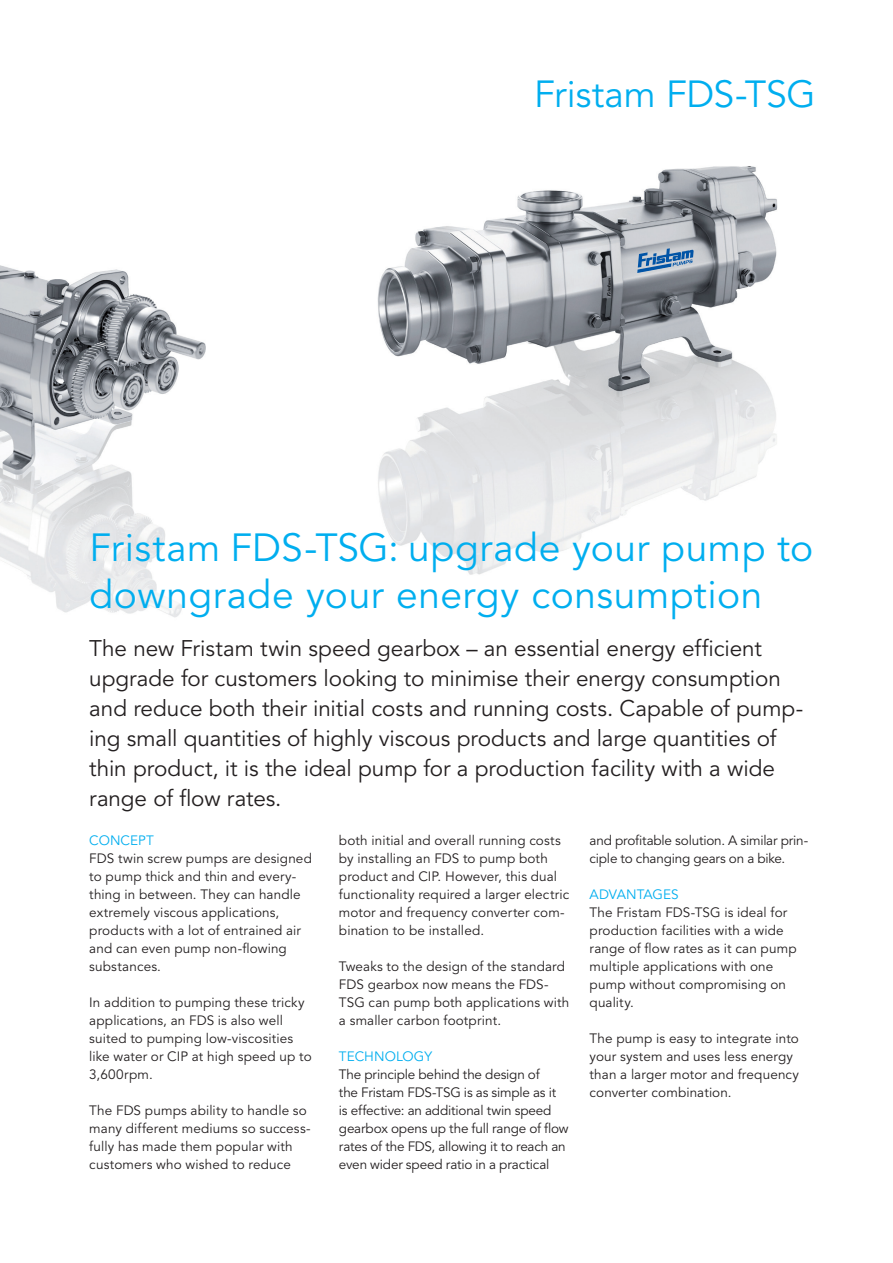
<style>
.page{position:relative;width:893px;height:1263px;background:#fff}
.page>*{position:absolute;margin:0;border:0;box-sizing:border-box;transform-origin:0 0}
.t1{font:39px/46.8px "Avenir LT Pro";letter-spacing:.015em;color:#00aeef}
.t2{font:37.5px "Avenir LT Pro";letter-spacing:-.01em;color:#00aeef}
.t3{font:22.5px/30px "Avenir LT Pro";letter-spacing:-.005em;color:#231f20}
.t4{font:13.5px/18px "Avenir LT Pro";letter-spacing:.01em;color:#231f20}
.t5{font:13.5px/18px "Avenir LT Pro";letter-spacing:-.015em;color:#231f20}
.t6{font:13.5px "Avenir LT Pro";letter-spacing:.005em;color:#00aeef}
</style>
<div class="page">
<img style="left:377px;top:166px;width:401px;height:409px">
<svg style="left:634px;top:247px;width:61px;height:26px;background:#82a0be"></svg>
<img style="left:0;top:265px;width:206px;height:353px">
<h2 class="t2" style="left:534px;top:72px;width:283px">Fristam FDS-TSG</h2>
<h1 class="t1" style="left:89px;top:525px;width:725px">Fristam FDS-TSG: upgrade your pump to downgrade your energy consumption</h1>
<p class="t3" style="left:89px;top:634px;width:715px">The new Fristam twin speed gearbox – an essential energy efficient upgrade for customers looking to minimise their energy consumption and reduce both their initial costs and running costs. Capable of pump&shy;ing small quantities of highly viscous products and large quantities of thin product, it is the ideal pump for a production facility with a wide range of flow rates.</p>
<p class="t6" style="left:89px;top:833px;width:66px">CONCEPT</p>
<p class="t4" style="left:89px;top:850px;width:224px">FDS twin screw pumps are designed to pump thick and thin and every&shy;thing in between. They can handle extremely viscous applications, products with a lot of entrained air and can even pump non-flowing substances.</p>
<p class="t4" style="left:89px;top:994px;width:224px">In addition to pumping these tricky applications, an FDS is also well suited to pumping low-viscosities like water or CIP at high speed up to<br>3,600rpm.</p>
<p class="t4" style="left:89px;top:1102px;width:223px">The FDS pumps ability to handle so many different mediums so success&shy;fully has made them popular with customers who wished to reduce</p>
<p class="t5" style="left:590px;top:832px;width:220px">and profitable solution. A similar prin&shy;ciple to changing gears on a bike.</p>
<p class="t6" style="left:590px;top:887px;width:91px">ADVANTAGES</p>
<p class="t4" style="left:590px;top:904px;width:209px">The Fristam FDS-TSG is ideal for production facilities with a wide range of flow rates as it can pump multiple applications with one pump without compromising on quality.</p>
<p class="t4" style="left:590px;top:1030px;width:211px">The pump is easy to integrate into your system and uses less energy than a larger motor and frequency converter combination.</p>
<p class="t4" style="left:339px;top:832px;width:232px">both initial and overall running costs by installing an FDS to pump both product and CIP. However, this dual functionality required a larger electric motor and frequency converter com&shy;bination to be installed.</p>
<p class="t4" style="left:339px;top:958px;width:232px">Tweaks to the design of the standard<br>FDS gearbox now means the FDS-<br>TSG can pump both applications with a smaller carbon footprint.</p>
<p class="t6" style="left:339px;top:1049px;width:95px">TECHNOLOGY</p>
<p class="t5" style="left:339px;top:1066px;width:231px">The principle behind the design of<br>the Fristam FDS-TSG is as simple as it<br>is effective: an additional twin speed gearbox opens up the full range of flow rates of the FDS, allowing it to reach an even wider speed ratio in a practical</p>
</div>
